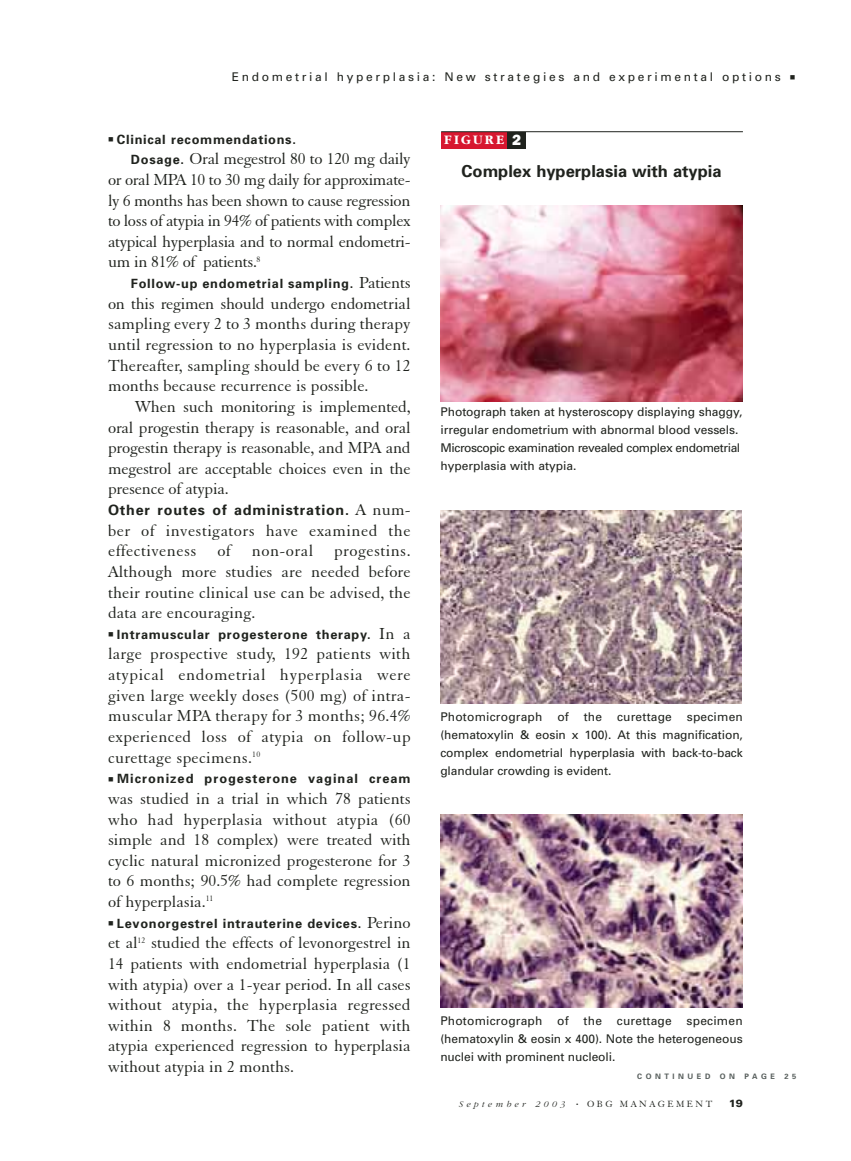
<style>
.page{position:relative;width:851px;height:1161px;background:#fff}
.page>*{position:absolute;margin:0;border:0;box-sizing:border-box;transform-origin:0 0}
.t1{font:17.25px/20.7px "Elegant Garamond BT";color:#20231e;text-align:justify}
.t2{font:700 16.5px "Univers";color:#20231e}
.t3{font:700 14.25px "Univers";letter-spacing:.055em;color:#20231e}
.t4{font:700 13.5px "Garamond";letter-spacing:.17em;color:#fff}
.t5{font:700 12.75px "Univers";letter-spacing:.055em;color:#20231e}
.t6{font:700 12.75px "Univers";letter-spacing:.08em;color:#20231e}
.t7{font:12px/18px "Univers";letter-spacing:-.005em;color:#20231e;text-align:justify}
.t8{font:12px "Univers";letter-spacing:.22em;color:#20231e}
.t9{font:900 10.5px "Univers";color:#20231e}
.t10{font:9.75px "Elegant Garamond BT";letter-spacing:.25em;color:#20231e}
.t11{font:italic 300 9px "Garamond";letter-spacing:.385em;color:#20231e}
.t12{font:700 7.5px "Univers";letter-spacing:.47em;color:#575e5c}
.s1{font-family:"Univers";font-weight:700;font-size:12.75px}
.s2{font-family:"Elegant Garamond BT";font-weight:400;font-size:17.25px}
.s3{font-family:"Franklin Gothic";font-weight:800;font-size:15px}
.s4{font-family:"Janson Text";font-size:4.5px}
</style>
<div class="page">
<img style="left:440px;top:511px;width:301px;height:193px">
<img style="left:440px;top:205px;width:302px;height:196px">
<div style="left:441px;top:132px;width:66px;height:17px;background:#d7172f"></div>
<div style="left:507px;top:132px;width:19px;height:17px;background:#20231e"></div>
<hr style="left:441px;top:131px;width:301px;height:1px;background:#20231e">
<img style="left:441px;top:815px;width:301px;height:193px">
<p class="t8" style="left:232px;top:72px;width:550px">Endometrial hyperplasia: New strategies and experimental options</p>
<p class="t5" style="left:117px;top:134px;width:180px">Clinical recommendations.</p>
<p class="t1" style="left:108px;top:150px;width:304px;text-indent:23px"><span class="s1">Dosage.</span> Oral megestrol 80 to 120 mg daily or oral MPA 10 to 30 mg daily for approximate&shy;ly 6 months has been shown to cause regression to loss of atypia in 94% of patients with complex atypical hyperplasia and to normal endometri&shy;um in 81% of patients.<sup>8</sup></p>
<p class="t5" style="left:131px;top:279px;width:281px">Follow-up endometrial sampling. <span class="s2">Patients</span></p>
<p class="t1" style="left:108px;top:295px;width:304px">on this regimen should undergo endometrial sampling every 2 to 3 months during therapy until regression to no hyperplasia is evident.<br>Thereafter, sampling should be every 6 to 12 months because recurrence is possible.</p>
<p class="t1" style="left:108px;top:398px;width:304px;text-indent:27px">When such monitoring is implemented, oral progestin therapy is reasonable, and oral progestin therapy is reasonable, and MPA and megestrol are acceptable choices even in the presence of atypia.</p>
<p class="t3" style="left:108px;top:505px;width:304px">Other routes of administration. <span class="s2">A num-</span></p>
<p class="t1" style="left:108px;top:522px;width:304px">ber of investigators have examined the effectiveness of non-oral progestins.<br>Although more studies are needed before their routine clinical use can be advised, the data are encouraging.</p>
<p class="t5" style="left:117px;top:630px;width:295px">Intramuscular progesterone therapy. <span class="s2">In a</span></p>
<p class="t1" style="left:108px;top:646px;width:304px">large prospective study, 192 patients with atypical endometrial hyperplasia were given large weekly doses (500 mg) of intra&shy;muscular MPA therapy for 3 months; 96.4% experienced loss of atypia on follow-up curettage specimens.<sup>10</sup></p>
<p class="t6" style="left:117px;top:774px;width:295px">Micronized progesterone vaginal cream</p>
<p class="t1" style="left:108px;top:790px;width:304px">was studied in a trial in which 78 patients who had hyperplasia without atypia (60 simple and 18 complex) were treated with cyclic natural micronized progesterone for 3 to 6 months; 90.5% had complete regression of hyperplasia.<sup>11</sup></p>
<p class="t5" style="left:117px;top:918px;width:295px">Levonorgestrel intrauterine devices. <span class="s2">Perino</span></p>
<p class="t1" style="left:108px;top:934px;width:304px">et al<sup>12</sup> studied the effects of levonorgestrel in 14 patients with endometrial hyperplasia (1 with atypia) over a 1-year period. In all cases without atypia, the hyperplasia regressed within 8 months. The sole patient with atypia experienced regression to hyperplasia without atypia in 2 months.</p>
<p class="t4" style="left:444px;top:135px;width:78px">FIGURE <span class="s3">2</span></p>
<p class="t2" style="left:461px;top:165px;width:261px">Complex hyperplasia with atypia</p>
<p class="t7" style="left:440px;top:404px;width:303px;text-align:left">Photograph taken at hysteroscopy displaying shaggy, irregular endometrium with abnormal blood vessels.<br>Microscopic examination revealed complex endometrial hyperplasia with atypia.</p>
<p class="t7" style="left:440px;top:709px;width:304px">Photomicrograph of the curettage specimen (hematoxylin &amp; eosin x 100). At this magnification, complex endometrial hyperplasia with back-to-back glandular crowding is evident.</p>
<p class="t7" style="left:440px;top:1013px;width:304px">Photomicrograph of the curettage specimen (hematoxylin &amp; eosin x 400). Note the heterogeneous nuclei with prominent nucleoli.</p>
<p class="t12" style="left:637px;top:1074px;width:75px">CONTINUED</p>
<p class="t12" style="left:719px;top:1074px;width:17px">O N</p>
<p class="t12" style="left:744px;top:1074px;width:32px">PAGE</p>
<p class="t12" style="left:784px;top:1074px;width:13px">2 5</p>
<p class="t11" style="left:458px;top:1101px;width:108px">September 2003</p>
<p class="t10" style="left:576px;top:1101px;width:137px"><span class="s4">•</span> OBG MANAGEMENT</p>
<p class="t9" style="left:728px;top:1099px;width:16px">19</p>
</div>
